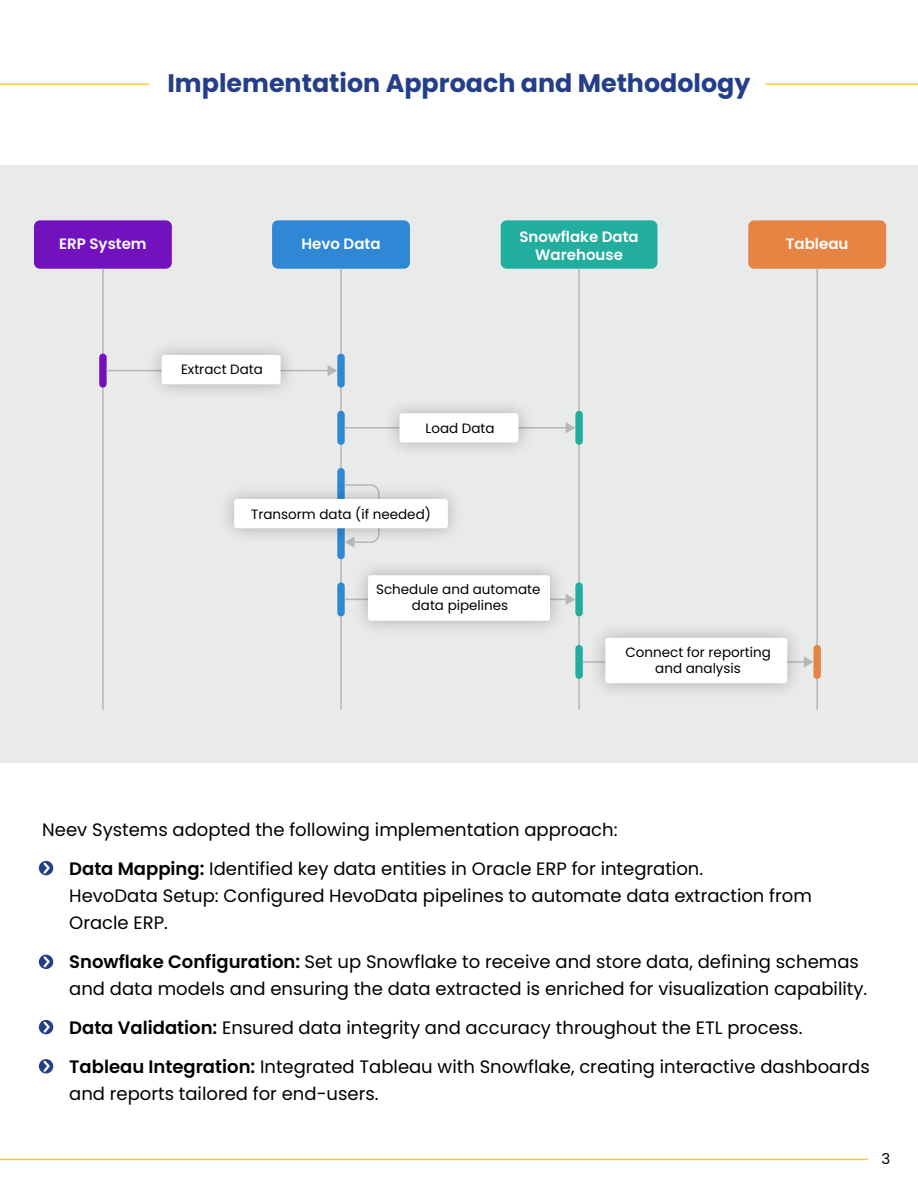
<style>
.page{position:relative;width:918px;height:1188px;background:#fff}
.page>*{position:absolute;margin:0;border:0;box-sizing:border-box;transform-origin:0 0}
.t1{font:700 25.35px "Poppins";color:#243e89}
.t2{font:18px/27px "Poppins";color:#000}
.t3{font:600 15px/18px "Poppins";color:#fff;text-align:center}
.t4{font:15px "Poppins";color:#000}
.t5{font:13.5px/16.2px "Poppins";color:#000;text-align:center}
.s1{font-weight:600}
</style>
<div class="page">
<div style="left:0;top:165px;width:918px;height:598px;background:#e9eaea"></div>
<hr style="left:0;top:1159px;width:868px;height:1px;background:#ffc733">
<div style="left:39px;top:1020px;width:14px;height:14px;background:#253e8a;border-radius:50%"></div>
<svg style="left:41px;top:1020px;width:11px;height:15px"></svg>
<div style="left:39px;top:1059px;width:14px;height:15px;background:#253e8a;border-radius:50%"></div>
<svg style="left:41px;top:1059px;width:11px;height:15px"></svg>
<div style="left:39px;top:955px;width:14px;height:14px;background:#253e8a;border-radius:50%"></div>
<svg style="left:41px;top:954px;width:11px;height:15px"></svg>
<div style="left:39px;top:861px;width:14px;height:14px;background:#253e8a;border-radius:50%"></div>
<svg style="left:41px;top:861px;width:11px;height:15px"></svg>
<hr style="left:0;top:83px;width:149px;height:2px;background:#ffc933">
<hr style="left:766px;top:83px;width:152px;height:2px;background:#ffc933">
<div style="left:34px;top:220px;width:138px;height:49px;background:#7212be;border-radius:6px"></div>
<div style="left:272px;top:220px;width:138px;height:49px;background:#2f88d5;border-radius:6px"></div>
<div style="left:501px;top:220px;width:156px;height:49px;background:#21ae9f;border-radius:6px"></div>
<div style="left:748px;top:220px;width:138px;height:49px;background:#e78444;border-radius:6px"></div>
<hr style="left:102px;top:269px;width:2px;height:441px;background:#b4b6b8">
<hr style="left:340px;top:269px;width:2px;height:441px;background:#b4b6b8">
<hr style="left:578px;top:269px;width:2px;height:441px;background:#b4b6b8">
<hr style="left:816px;top:269px;width:2px;height:441px;background:#b4b6b8">
<div style="left:99px;top:354px;width:8px;height:34px;background:#7212be;border-radius:4px"></div>
<div style="left:337px;top:354px;width:8px;height:34px;background:#2f88d5;border-radius:4px"></div>
<div style="left:337px;top:411px;width:8px;height:34px;background:#2f88d5;border-radius:4px"></div>
<div style="left:337px;top:468px;width:8px;height:34px;background:#2f88d5;border-radius:4px"></div>
<div style="left:337px;top:525px;width:8px;height:34px;background:#2f88d5;border-radius:4px"></div>
<div style="left:337px;top:582px;width:8px;height:34px;background:#2f88d5;border-radius:4px"></div>
<div style="left:575px;top:411px;width:8px;height:34px;background:#21ae9f;border-radius:4px"></div>
<div style="left:575px;top:582px;width:8px;height:34px;background:#21ae9f;border-radius:4px"></div>
<div style="left:575px;top:645px;width:8px;height:34px;background:#21ae9f;border-radius:4px"></div>
<div style="left:813px;top:645px;width:8px;height:34px;background:#e78444;border-radius:4px"></div>
<hr style="left:107px;top:370px;width:222px;height:1px;background:#b4b6b8">
<svg style="left:328px;top:365px;width:9px;height:11px"></svg>
<hr style="left:345px;top:427px;width:222px;height:2px;background:#b4b6b8">
<svg style="left:566px;top:422px;width:9px;height:11px"></svg>
<img style="left:139px;top:348px;width:164px;height:44px">
<div style="left:162px;top:355px;width:119px;height:29px;background:#fff;border-radius:3px"></div>
<img style="left:377px;top:406px;width:164px;height:44px">
<div style="left:400px;top:413px;width:118px;height:29px;background:#fff;border-radius:3px"></div>
<img style="left:345px;top:568px;width:228px;height:61px">
<div style="left:368px;top:575px;width:182px;height:46px;background:#fff;border-radius:3px"></div>
<img style="left:583px;top:630px;width:227px;height:62px">
<div style="left:605px;top:638px;width:182px;height:45px;background:#fff;border-radius:3px"></div>
<img style="left:227px;top:476px;width:228px;height:75px">
<div style="left:234px;top:499px;width:214px;height:29px;background:#fff;border-radius:3px"></div>
<h1 class="t1" style="left:168px;top:68px;width:585px">Implementation Approach and Methodology</h1>
<p class="t3" style="left:59px;top:235px;width:89px">ERP System</p>
<p class="t3" style="left:301px;top:235px;width:81px">Hevo Data</p>
<p class="t3" style="left:519px;top:228px;width:121px">Snowflake Data<br>Warehouse</p>
<p class="t3" style="left:786px;top:235px;width:64px">Tableau</p>
<p class="t5" style="left:181px;top:361px;width:83px">Extract Data</p>
<p class="t5" style="left:426px;top:420px;width:71px">Load Data</p>
<p class="t5" style="left:251px;top:506px;width:181px">Transorm data (if needed)</p>
<p class="t5" style="left:376px;top:581px;width:166px">Schedule and automate data pipelines</p>
<p class="t5" style="left:625px;top:644px;width:147px">Connect for reporting and analysis</p>
<p class="t2" style="left:42px;top:816px;width:577px">Neev Systems adopted the following implementation approach:</p>
<p class="t2" style="left:69px;top:855px;width:744px;text-indent:-27px"><span class="s1">• Data Mapping:</span> Identified key data entities in Oracle ERP for integration.<br>HevoData Setup: Configured HevoData pipelines to automate data extraction from<br>Oracle ERP.</p>
<p class="t2" style="left:69px;top:948px;width:800px;text-indent:-27px"><span class="s1">• Snowflake Configuration:</span> Set up Snowflake to receive and store data, defining schemas and data models and ensuring the data extracted is enriched for visualization capability.</p>
<p class="t2" style="left:42px;top:1014px;width:762px"><span class="s1">• Data Validation:</span> Ensured data integrity and accuracy throughout the ETL process.</p>
<p class="t2" style="left:69px;top:1053px;width:802px;text-indent:-27px"><span class="s1">• Tableau Integration:</span> Integrated Tableau with Snowflake, creating interactive dashboards and reports tailored for end-users.</p>
<p class="t4" style="left:882px;top:1150px;width:10px">3</p>
</div>
